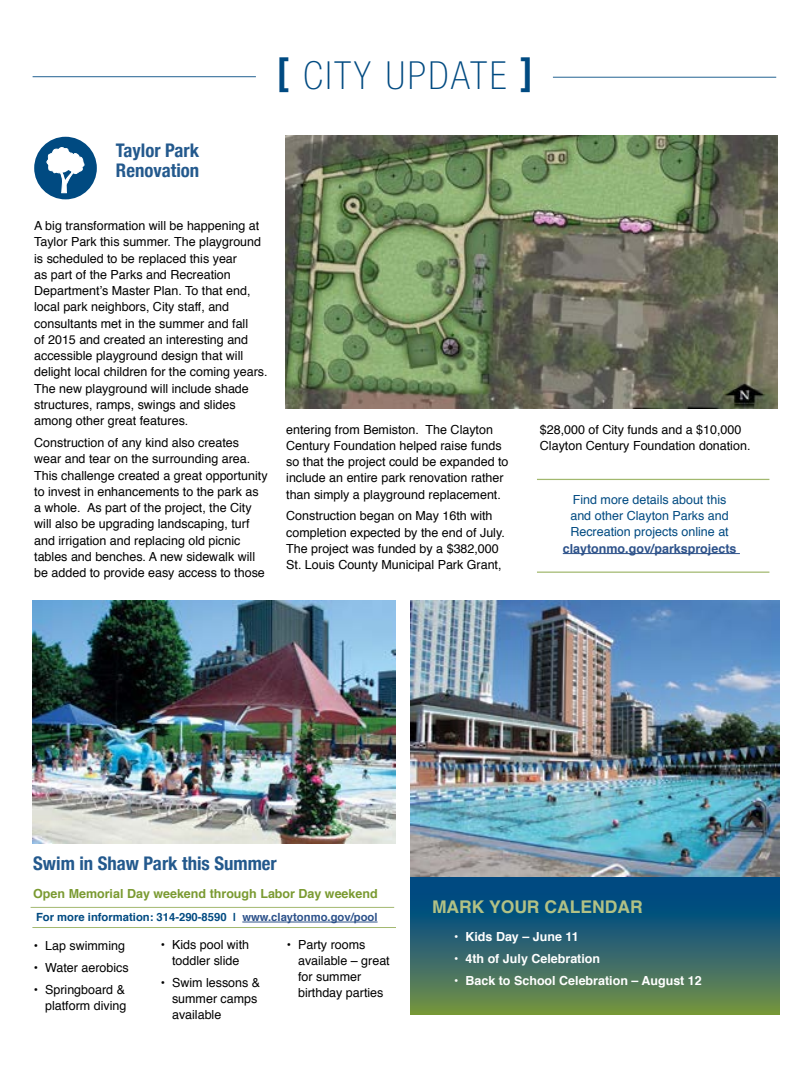
<style>
.page{position:relative;width:810px;height:1080px;background:#fff}
.page>*{position:absolute;margin:0;border:0;box-sizing:border-box;transform-origin:0 0}
.t1{font:100 condensed 38.75px "Helvetica Neue";letter-spacing:.07em;color:#004a81}
.t2{font:700 condensed 18.75px/20px "Helvetica Neue";color:#23598d}
.t3{font:700 17.5px "Helvetica";color:#b2c185}
.t4{font:12.5px/16.2px "Helvetica";color:#000}
.t5{font:12.5px/16.2px "Helvetica";color:#004a81}
.t6{font:700 12.5px "Helvetica";color:#fff}
.t7{font:700 12.5px "Helvetica";color:#7a9a31}
.t8{font:700 12.5px "Helvetica";color:#2d528a}
.t9{font:700 11.25px "Helvetica";color:#004a81}
.s1{font-weight:700}
.s2{color:#2d528a}
</style>
<div class="page">
<svg style="left:411px;top:877px;width:368px;height:138px;background:#2f666a"></svg>
<img style="left:285px;top:136px;width:493px;height:273px">
<hr style="left:33px;top:76px;width:223px;height:1px;background:#004a81">
<hr style="left:553px;top:77px;width:223px;height:1px;background:#004a81">
<hr style="left:563px;top:553px;width:177px;height:1px;background:#2d528a">
<hr style="left:537px;top:479px;width:232px;height:1px;background:#7a9a31">
<hr style="left:537px;top:572px;width:232px;height:1px;background:#7a9a31">
<div style="left:34px;top:137px;width:63px;height:62px;background:#004a81;border-radius:50%"></div>
<svg style="left:47px;top:147px;width:38px;height:46px"></svg>
<img style="left:411px;top:600px;width:368px;height:277px">
<img style="left:33px;top:601px;width:363px;height:242px">
<hr style="left:242px;top:922px;width:136px;height:1px;background:#2d528a">
<hr style="left:31px;top:907px;width:363px;height:1px;background:#7a9a31">
<hr style="left:32px;top:927px;width:364px;height:1px;background:#7a9a31">
<h1 class="t1" style="left:276px;top:54px;width:258px"><span class="s1">[</span> CITY UPDATE <span class="s1">]</span></h1>
<h2 class="t2" style="left:116px;top:139px;width:85px">Taylor Park<br>Renovation</h2>
<p class="t4" style="left:34px;top:218px;width:235px">A big transformation will be happening at Taylor Park this summer. The playground is scheduled to be replaced this year<br>as part of the Parks and Recreation Department’s Master Plan. To that end, local park neighbors, City staff, and consultants met in the summer and fall<br>of 2015 and created an interesting and accessible playground design that will delight local children for the coming years.<br>The new playground will include shade structures, ramps, swings and slides among other great features.</p>
<p class="t4" style="left:34px;top:435px;width:235px">Construction of any kind also creates wear and tear on the surrounding area.<br>This challenge created a great opportunity to invest in enhancements to the park as a whole. As part of the project, the City will also be upgrading landscaping, turf and irrigation and replacing old picnic tables and benches. A new sidewalk will be added to provide easy access to those</p>
<p class="t4" style="left:286px;top:422px;width:224px">entering from Bemiston. The Clayton Century Foundation helped raise funds so that the project could be expanded to include an entire park renovation rather than simply a playground replacement.</p>
<p class="t4" style="left:286px;top:509px;width:220px">Construction began on May 16th with completion expected by the end of July.<br>The project was funded by a $382,000<br>St. Louis County Municipal Park Grant,</p>
<p class="t4" style="left:540px;top:422px;width:212px">$28,000 of City funds and a $10,000<br>Clayton Century Foundation donation.</p>
<p class="t5" style="left:570px;top:492px;width:160px">Find more details about this and other Clayton Parks and<br>Recreation projects online at</p>
<p class="t8" style="left:563px;top:540px;width:175px">claytonmo.gov/parksprojects</p>
<h2 class="t2" style="left:33px;top:852px;width:245px">Swim in Shaw Park this Summer</h2>
<p class="t7" style="left:33px;top:885px;width:346px">Open Memorial Day weekend through Labor Day weekend</p>
<p class="t9" style="left:36px;top:910px;width:343px">For more information: 314-290-8590 | <span class="s2">www.claytonmo.gov/pool</span></p>
<p class="t4" style="left:34px;top:939px;width:93px">• Lap swimming</p>
<p class="t4" style="left:34px;top:960px;width:96px">• Water aerobics</p>
<p class="t4" style="left:34px;top:982px;width:94px;text-align:right">• Springboard &amp; platform diving</p>
<p class="t4" style="left:161px;top:937px;width:90px;text-align:center">• Kids pool with toddler slide</p>
<p class="t4" style="left:172px;top:975px;width:90px;text-indent:-11px">• Swim lessons &amp; summer camps available</p>
<p class="t4" style="left:298px;top:937px;width:93px;text-indent:-11px">• Party rooms available – great for summer birthday parties</p>
<h3 class="t3" style="left:432px;top:895px;width:212px">MARK YOUR CALENDAR</h3>
<p class="t6" style="left:454px;top:928px;width:126px">• Kids Day – June 11</p>
<p class="t6" style="left:454px;top:950px;width:147px">• 4th of July Celebration</p>
<p class="t6" style="left:454px;top:972px;width:249px">• Back to School Celebration – August 12</p>
</div>
